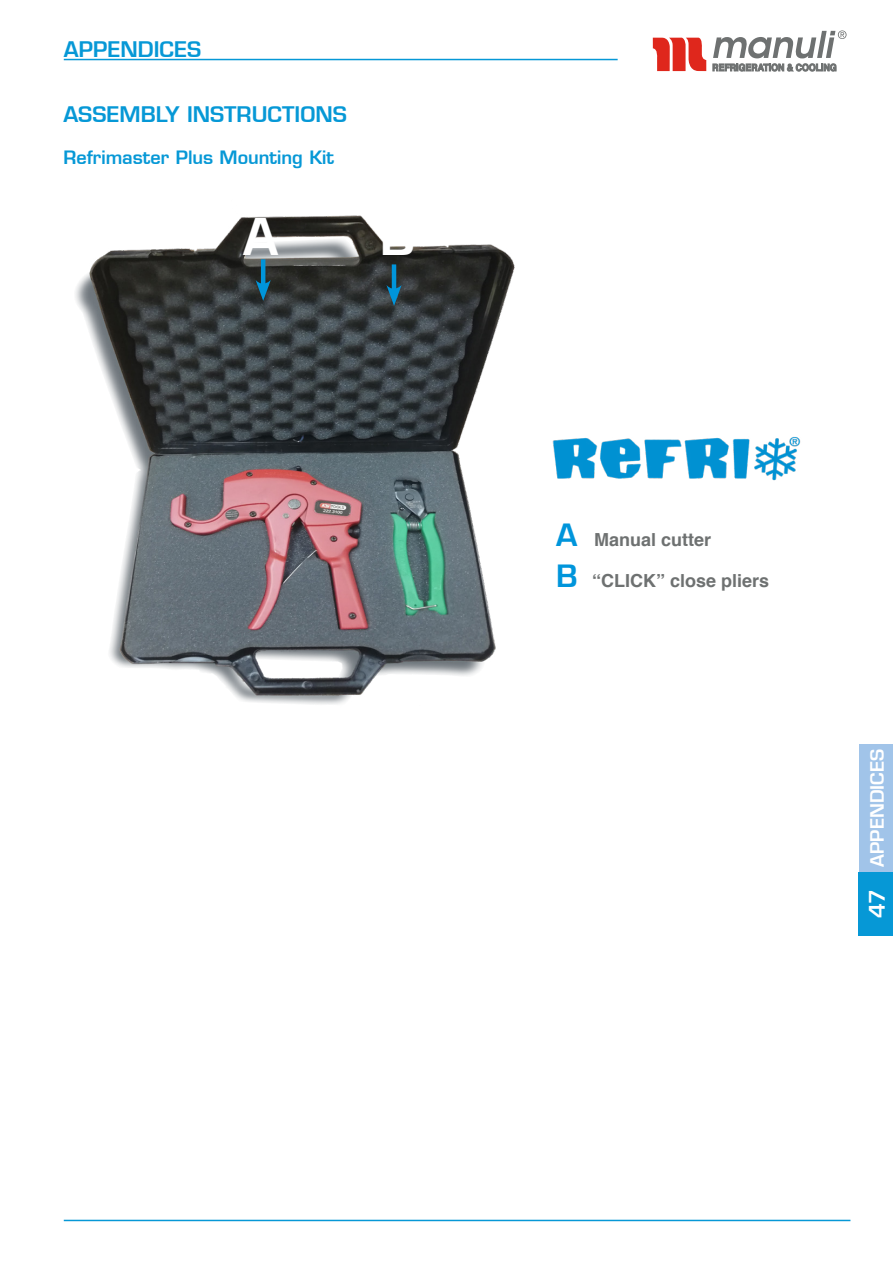
<style>
.page{position:relative;width:893px;height:1263px;background:#fff}
.page>*{position:absolute;margin:0;border:0;box-sizing:border-box;transform-origin:0 0}
.t1{font:600 49.5px "Eurostile";color:#fff}
.t2{font:600 30px "Eurostile";color:#0095db}
.t3{font:600 21px "Eurostile";color:#0698d6}
.t4{font:700 18px "Helvetica";color:#6e7171}
.t5{font:600 18px "Eurostile";color:#0698d6}
.t6{font:600 18px "Eurostile";color:#fff}
.s1{font-family:"Eurostile";font-weight:600;font-size:30px;color:#0095db}
.s2{font-size:21px}
</style>
<div class="page">
<hr style="left:64px;top:1220px;width:786px;height:1px;background:#0698d6">
<div style="left:859px;top:872px;width:34px;height:63px;background:#0698d6"></div>
<div style="left:859px;top:744px;width:34px;height:128px;background:#a1c4e9"></div>
<svg style="left:653px;top:37px;width:53px;height:34px"></svg>
<svg style="left:713px;top:30px;width:133px;height:41px"></svg>
<hr style="left:64px;top:59px;width:554px;height:1px;background:#0698d6">
<img style="left:75px;top:215px;width:440px;height:489px">
<hr style="left:261px;top:259px;width:4px;height:29px;background:#0095db">
<svg style="left:256px;top:280px;width:15px;height:21px"></svg>
<hr style="left:392px;top:264px;width:4px;height:29px;background:#0095db">
<svg style="left:386px;top:285px;width:16px;height:21px"></svg>
<img style="left:552px;top:437px;width:249px;height:44px">
<p class="t3" style="left:64px;top:36px;width:139px">APPENDICES</p>
<p class="t3" style="left:63px;top:101px;width:285px">ASSEMBLY INSTRUCTIONS</p>
<p class="t5" style="left:63px;top:147px;width:272px">Refrimaster Plus Mounting Kit</p>
<h1 class="t1" style="left:243px;top:205px;width:37px">A</h1>
<h1 class="t1" style="left:380px;top:205px;width:37px">B</h1>
<h2 class="t2" style="left:556px;top:516px;width:23px">A</h2>
<p class="t4" style="left:594px;top:525px;width:119px">Manual cutter</p>
<p class="t4" style="left:556px;top:566px;width:214px"><span class="s1">B</span> “CLICK” close pliers</p>
<p class="t6" style="left:866px;top:918px;width:171px;rotate:-90deg"><span class="s2">47</span> APPENDICES</p>
</div>
